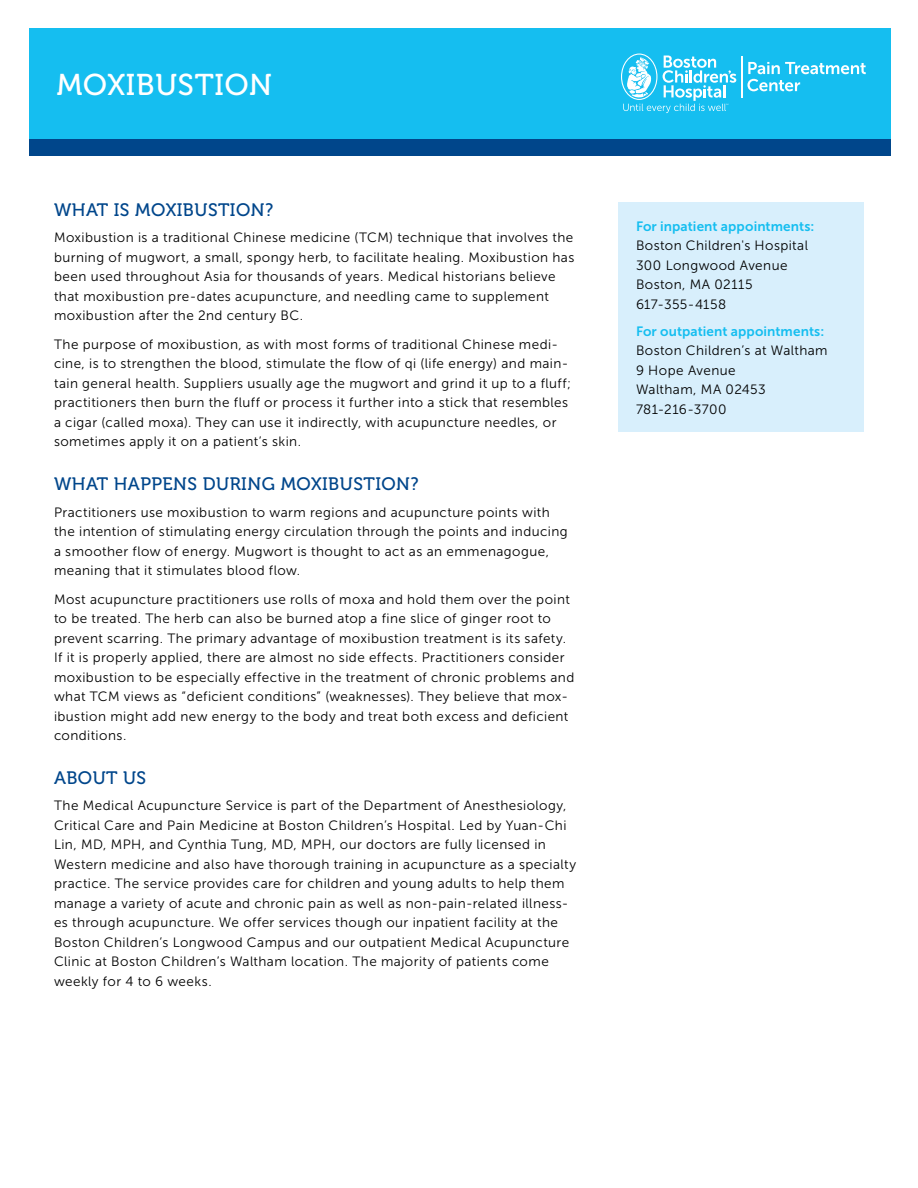
<style>
.page{position:relative;width:918px;height:1188px;background:#fff}
.page>*{position:absolute;margin:0;border:0;box-sizing:border-box;transform-origin:0 0}
.t1{font:30px "Museo 500";letter-spacing:.025em;color:#fff}
.t2{font:18px "Museo 500";letter-spacing:.025em;color:#00468b}
.t3{font:13.5px/19.5px "Museo Sans 300";letter-spacing:.03em;color:#000}
.t4{font:13.5px "Museo Sans 700";letter-spacing:.01em;color:#15bef0}
</style>
<div class="page">
<div style="left:29px;top:139px;width:862px;height:17px;background:#00468b"></div>
<div style="left:29px;top:28px;width:862px;height:111px;background:#15bef0"></div>
<svg style="left:747px;top:62px;width:119px;height:29px"></svg>
<svg style="left:621px;top:54px;width:115px;height:59px"></svg>
<hr style="left:741px;top:56px;width:2px;height:42px;background:#fff">
<div style="left:618px;top:202px;width:246px;height:230px;background:#d8effc"></div>
<h1 class="t1" style="left:57px;top:68px;width:217px">MOXIBUSTION</h1>
<h2 class="t2" style="left:54px;top:200px;width:221px">WHAT IS MOXIBUSTION?</h2>
<p class="t3" style="left:54px;top:228px;width:522px">Moxibustion is a traditional Chinese medicine (TCM) technique that involves the burning of mugwort, a small, spongy herb, to facilitate healing. Moxibustion has been used throughout Asia for thousands of years. Medical historians believe that moxibustion pre-dates acupuncture, and needling came to supplement moxibustion after the 2nd century BC.</p>
<p class="t3" style="left:54px;top:334px;width:519px">The purpose of moxibustion, as with most forms of traditional Chinese medi&shy;cine, is to strengthen the blood, stimulate the flow of qi (life energy) and main&shy;tain general health. Suppliers usually age the mugwort and grind it up to a fluff; practitioners then burn the fluff or process it further into a stick that resembles a cigar (called moxa). They can use it indirectly, with acupuncture needles, or sometimes apply it on a patient’s skin.</p>
<h2 class="t2" style="left:54px;top:474px;width:366px">WHAT HAPPENS DURING MOXIBUSTION?</h2>
<p class="t3" style="left:54px;top:502px;width:515px">Practitioners use moxibustion to warm regions and acupuncture points with the intention of stimulating energy circulation through the points and inducing a smoother flow of energy. Mugwort is thought to act as an emmenagogue, meaning that it stimulates blood flow.</p>
<p class="t3" style="left:54px;top:589px;width:522px">Most acupuncture practitioners use rolls of moxa and hold them over the point to be treated. The herb can also be burned atop a fine slice of ginger root to prevent scarring. The primary advantage of moxibustion treatment is its safety.<br>If it is properly applied, there are almost no side effects. Practitioners consider moxibustion to be especially effective in the treatment of chronic problems and what TCM views as “deficient conditions” (weaknesses). They believe that mox&shy;ibustion might add new energy to the body and treat both excess and deficient conditions.</p>
<h2 class="t2" style="left:54px;top:768px;width:94px">ABOUT US</h2>
<p class="t3" style="left:54px;top:796px;width:524px">The Medical Acupuncture Service is part of the Department of Anesthesiology, Critical Care and Pain Medicine at Boston Children’s Hospital. Led by Yuan-Chi Lin, MD, MPH, and Cynthia Tung, MD, MPH, our doctors are fully licensed in Western medicine and also have thorough training in acupuncture as a specialty practice. The service provides care for children and young adults to help them manage a variety of acute and chronic pain as well as non-pain-related illness&shy;es through acupuncture. We offer services though our inpatient facility at the Boston Children’s Longwood Campus and our outpatient Medical Acupuncture Clinic at Boston Children’s Waltham location. The majority of patients come weekly for 4 to 6 weeks.</p>
<p class="t4" style="left:636px;top:218px;width:180px">For inpatient appointments:</p>
<p class="t3" style="left:636px;top:236px;width:174px">Boston Children's Hospital<br>300 Longwood Avenue<br>Boston, MA 02115<br>617-355-4158</p>
<p class="t4" style="left:636px;top:323px;width:190px">For outpatient appointments:</p>
<p class="t3" style="left:636px;top:341px;width:193px">Boston Children’s at Waltham<br>9 Hope Avenue<br>Waltham, MA 02453<br>781-216-3700</p>
</div>
